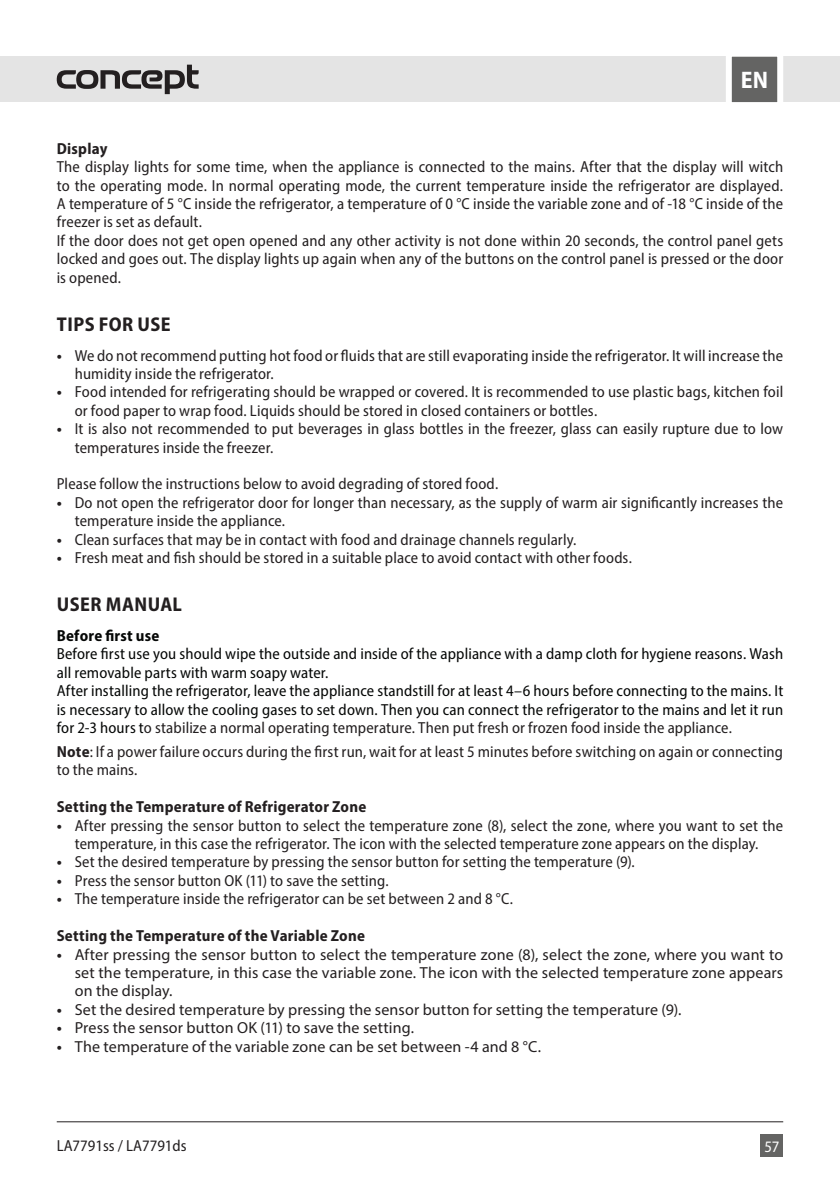
<style>
.page{position:relative;width:840px;height:1191px;background:#fff}
.page>*{position:absolute;margin:0;border:0;box-sizing:border-box;transform-origin:0 0}
.t1{font:700 semi-condensed 24px "Myriad Pro";color:#fff}
.t2{font:700 semi-condensed 20px "Myriad Pro";letter-spacing:.02em;color:#231f20}
.t3{font:semi-condensed 16px/18.4px "Myriad Pro";letter-spacing:.01em;color:#231f20}
.t4{font:semi-condensed 16px/18.4px "Myriad Pro";letter-spacing:.01em;color:#050706}
.t5{font:16px/18.4px "Myriad Pro";letter-spacing:.01em;color:#231f20;text-align:justify}
.t6{font:700 semi-condensed 16px "Myriad Pro";letter-spacing:.015em;color:#231f20}
.t7{font:700 semi-condensed 16px "Myriad Pro";letter-spacing:.015em;color:#050706}
.t8{font:semi-condensed 16px "Myriad Pro";color:#fff}
.s1{font-weight:700}
.s2{color:#231f20}
.s3{font-weight:700;font-stretch:semi-condensed}
</style>
<div class="page">
<div style="left:0;top:57px;width:839px;height:45px;background:#e4e4e4"></div>
<div style="left:760px;top:1134px;width:22px;height:23px;background:#646463"></div>
<svg style="left:57px;top:65px;width:141px;height:29px"></svg>
<svg style="left:722px;top:56px;width:63px;height:47px;background:#909090"></svg>
<hr style="left:57px;top:1121px;width:725px;height:1px;background:#231f20">
<h1 class="t1" style="left:740px;top:65px;width:29px">EN</h1>
<p class="t6" style="left:57px;top:138px;width:52px">Display</p>
<p class="t3" style="left:57px;top:157px;width:727px">The display lights for some time, when the appliance is connected to the mains. After that the display will witch to the operating mode. In normal operating mode, the current temperature inside the refrigerator are displayed.<br>A temperature of 5 °C inside the refrigerator, a temperature of 0 °C inside the variable zone and of -18 °C inside of the freezer is set as default.<br>If the door does not get open opened and any other activity is not done within 20 seconds, the control panel gets locked and goes out. The display lights up again when any of the buttons on the control panel is pressed or the door is opened.</p>
<p class="t2" style="left:57px;top:311px;width:115px">TIPS FOR USE</p>
<p class="t3" style="left:75px;top:346px;width:709px;text-indent:-18px"><span class="s1">•</span> We do not recommend putting hot food or fluids that are still evaporating inside the refrigerator. It will increase the humidity inside the refrigerator.</p>
<p class="t3" style="left:75px;top:382px;width:709px;text-indent:-18px"><span class="s1">•</span> Food intended for refrigerating should be wrapped or covered. It is recommended to use plastic bags, kitchen foil or food paper to wrap food. Liquids should be stored in closed containers or bottles.</p>
<p class="t3" style="left:75px;top:419px;width:709px;text-indent:-18px"><span class="s1">•</span> It is also not recommended to put beverages in glass bottles in the freezer, glass can easily rupture due to low temperatures inside the freezer.</p>
<p class="t3" style="left:57px;top:474px;width:443px">Please follow the instructions below to avoid degrading of stored food.</p>
<p class="t3" style="left:75px;top:493px;width:709px;text-indent:-18px"><span class="s1">•</span> Do not open the refrigerator door for longer than necessary, as the supply of warm air significantly increases the temperature inside the appliance.</p>
<p class="t3" style="left:57px;top:530px;width:521px"><span class="s1">•</span> Clean surfaces that may be in contact with food and drainage channels regularly.</p>
<p class="t3" style="left:57px;top:548px;width:576px"><span class="s1">•</span> Fresh meat and fish should be stored in a suitable place to avoid contact with other foods.</p>
<p class="t2" style="left:57px;top:591px;width:126px">USER MANUAL</p>
<p class="t7" style="left:57px;top:625px;width:104px">Before first use</p>
<p class="t4" style="left:57px;top:644px;width:727px">Before first use you should wipe the outside and inside of the appliance with a damp cloth for hygiene reasons. Wash all removable parts with warm soapy water.<br>After installing the refrigerator, leave the appliance standstill for at least 4–6 hours before connecting to the mains. It is necessary to allow the cooling gases to set down. Then you can connect the refrigerator to the mains and let it run for 2-3 hours t<span class="s2">o stabilize a normal operating temperature. Then put fresh or frozen food inside the appliance.</span></p>
<p class="t3" style="left:57px;top:742px;width:727px"><span class="s1">Note</span>: If a power failure occurs during the first run, wait for at least 5 minutes before switching on again or connecting to the mains.</p>
<p class="t6" style="left:57px;top:796px;width:311px">Setting the Temperature of Refrigerator Zone</p>
<p class="t3" style="left:57px;top:816px;width:727px;text-align:center"><span class="s1">•</span> After pressing the sensor button to select the temperature zone (8), select the zone, where you want to set the temperature, in this case the refrigerator. The icon with the selected temperature zone appears on the display.</p>
<p class="t3" style="left:57px;top:852px;width:579px"><span class="s1">•</span> Set the desired temperature by pressing the sensor button for setting the temperature (9).</p>
<p class="t3" style="left:57px;top:871px;width:333px"><span class="s1">•</span> Press the sensor button OK (11) to save the setting.</p>
<p class="t3" style="left:57px;top:889px;width:457px"><span class="s1">•</span> The temperature inside the refrigerator can be set between 2 and 8 °C.</p>
<p class="t6" style="left:57px;top:925px;width:309px">Setting the Temperature of the Variable Zone</p>
<p class="t5" style="left:75px;top:944px;width:709px;text-indent:-18px"><span class="s3">•</span> After pressing the sensor button to select the temperature zone (8), select the zone, where you want to set the temperature, in this case the variable zone. The icon with the selected temperature zone appears on the display.</p>
<p class="t5" style="left:57px;top:1000px;width:625px"><span class="s3">•</span> Set the desired temperature by pressing the sensor button for setting the temperature (9).</p>
<p class="t5" style="left:57px;top:1018px;width:359px"><span class="s3">•</span> Press the sensor button OK (11) to save the setting.</p>
<p class="t5" style="left:57px;top:1036px;width:486px"><span class="s3">•</span> The temperature of the variable zone can be set between -4 and 8 °C.</p>
<p class="t3" style="left:57px;top:1135px;width:131px">LA7791ss / LA7791ds</p>
<p class="t8" style="left:764px;top:1136px;width:17px">57</p>
</div>
